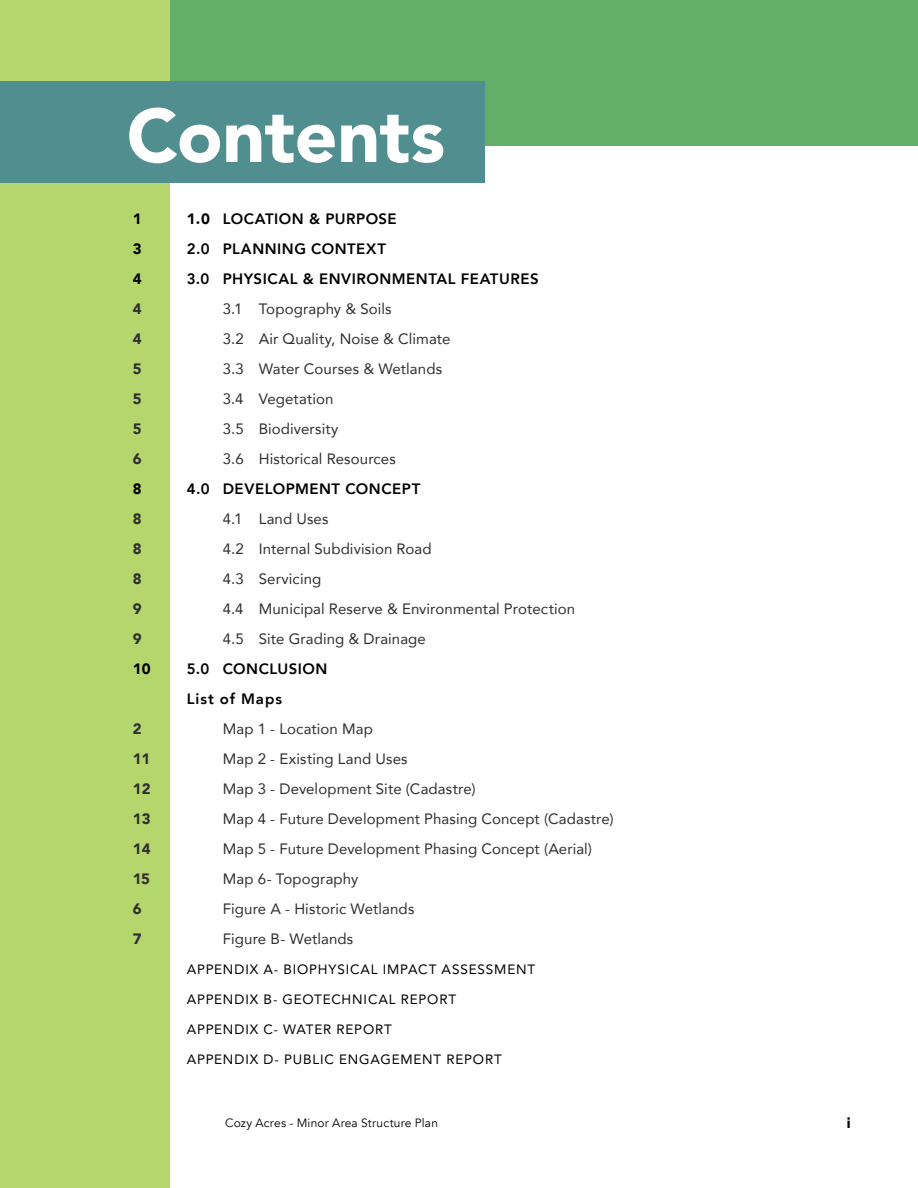
<style>
.page{position:relative;width:918px;height:1188px;background:#fff}
.page>*{position:absolute;margin:0;border:0;box-sizing:border-box;transform-origin:0 0}
.t1{font:900 75px "Avenir";letter-spacing:-.01em;color:#fff}
.t2{font:15px "Avenir";letter-spacing:.005em;color:#2f2f2f}
.t3{font:800 15px/30px "Avenir";letter-spacing:.035em;color:#000}
.t4{font:900 15px "Avenir";letter-spacing:.005em;color:#2f2f2f}
.t5{font:900 15px "Avenir";color:#000}
.t6{font:13.5px "Avenir";letter-spacing:.06em;color:#000}
.t7{font:12px "Avenir";letter-spacing:.015em;color:#000}
.s1{font-weight:900}
</style>
<div class="page">
<div style="left:0;top:0;width:918px;height:145px;background:#63ae68"></div>
<div style="left:0;top:0;width:169px;height:1188px;background:#b5d56d"></div>
<div style="left:0;top:81px;width:485px;height:101px;background:#518e8f"></div>
<h1 class="t1" style="left:127px;top:72px;width:320px">Contents</h1>
<p class="t5" style="left:133px;top:206px;width:10px">1</p>
<p class="t3" style="left:187px;top:204px;width:212px"><span class="s1">1.0</span> LOCATION &amp; PURPOSE</p>
<p class="t5" style="left:133px;top:236px;width:10px">3</p>
<p class="t3" style="left:187px;top:234px;width:201px">2.0 PLANNING CONTEXT</p>
<p class="t5" style="left:133px;top:266px;width:10px">4</p>
<p class="t3" style="left:187px;top:264px;width:353px">3.0 PHYSICAL &amp; ENVIRONMENTAL FEATURES</p>
<p class="t4" style="left:133px;top:296px;width:10px">4</p>
<p class="t2" style="left:223px;top:297px;width:170px">3.1 Topography &amp; Soils</p>
<p class="t4" style="left:133px;top:326px;width:10px">4</p>
<p class="t2" style="left:223px;top:327px;width:229px">3.2 Air Quality, Noise &amp; Climate</p>
<p class="t4" style="left:133px;top:356px;width:10px">5</p>
<p class="t2" style="left:223px;top:357px;width:221px">3.3 Water Courses &amp; Wetlands</p>
<p class="t4" style="left:133px;top:386px;width:10px">5</p>
<p class="t2" style="left:223px;top:387px;width:112px">3.4 Vegetation</p>
<p class="t4" style="left:133px;top:416px;width:10px">5</p>
<p class="t2" style="left:223px;top:417px;width:117px">3.5 Biodiversity</p>
<p class="t4" style="left:133px;top:446px;width:10px">6</p>
<p class="t2" style="left:223px;top:447px;width:175px">3.6 Historical Resources</p>
<p class="t5" style="left:133px;top:476px;width:10px">8</p>
<p class="t3" style="left:187px;top:474px;width:235px">4.0 DEVELOPMENT CONCEPT</p>
<p class="t4" style="left:133px;top:506px;width:10px">8</p>
<p class="t2" style="left:223px;top:507px;width:107px">4.1 Land Uses</p>
<p class="t4" style="left:133px;top:536px;width:10px">8</p>
<p class="t2" style="left:223px;top:537px;width:210px">4.2 Internal Subdivision Road</p>
<p class="t4" style="left:133px;top:566px;width:10px">8</p>
<p class="t2" style="left:223px;top:567px;width:100px">4.3 Servicing</p>
<p class="t4" style="left:133px;top:596px;width:10px">9</p>
<p class="t2" style="left:223px;top:597px;width:354px">4.4 Municipal Reserve &amp; Environmental Protection</p>
<p class="t4" style="left:133px;top:626px;width:10px">9</p>
<p class="t2" style="left:223px;top:627px;width:205px">4.5 Site Grading &amp; Drainage</p>
<p class="t5" style="left:133px;top:656px;width:20px">10</p>
<p class="t3" style="left:187px;top:654px;width:142px">5.0 CONCLUSION<br>List of Maps</p>
<p class="t4" style="left:133px;top:716px;width:10px">2</p>
<p class="t2" style="left:223px;top:717px;width:152px">Map 1 - Location Map</p>
<p class="t4" style="left:133px;top:746px;width:19px">11</p>
<p class="t2" style="left:223px;top:747px;width:186px">Map 2 - Existing Land Uses</p>
<p class="t4" style="left:133px;top:776px;width:19px">12</p>
<p class="t2" style="left:223px;top:777px;width:254px">Map 3 - Development Site (Cadastre)</p>
<p class="t4" style="left:133px;top:806px;width:19px">13</p>
<p class="t2" style="left:223px;top:807px;width:392px">Map 4 - Future Development Phasing Concept (Cadastre)</p>
<p class="t4" style="left:133px;top:836px;width:19px">14</p>
<p class="t2" style="left:223px;top:837px;width:371px">Map 5 - Future Development Phasing Concept (Aerial)</p>
<p class="t4" style="left:133px;top:866px;width:19px">15</p>
<p class="t2" style="left:223px;top:867px;width:137px">Map 6- Topography</p>
<p class="t4" style="left:133px;top:896px;width:10px">6</p>
<p class="t2" style="left:223px;top:897px;width:193px">Figure A - Historic Wetlands</p>
<p class="t4" style="left:133px;top:926px;width:10px">7</p>
<p class="t2" style="left:223px;top:927px;width:132px">Figure B- Wetlands</p>
<p class="t6" style="left:187px;top:959px;width:350px">APPENDIX A- BIOPHYSICAL IMPACT ASSESSMENT</p>
<p class="t6" style="left:187px;top:989px;width:271px">APPENDIX B- GEOTECHNICAL REPORT</p>
<p class="t6" style="left:187px;top:1019px;width:207px">APPENDIX C- WATER REPORT</p>
<p class="t6" style="left:187px;top:1049px;width:317px">APPENDIX D- PUBLIC ENGAGEMENT REPORT</p>
<p class="t7" style="left:225px;top:1115px;width:215px">Cozy Acres - Minor Area Structure Plan</p>
<p class="t5" style="left:847px;top:1110px;width:5px">i</p>
</div>
